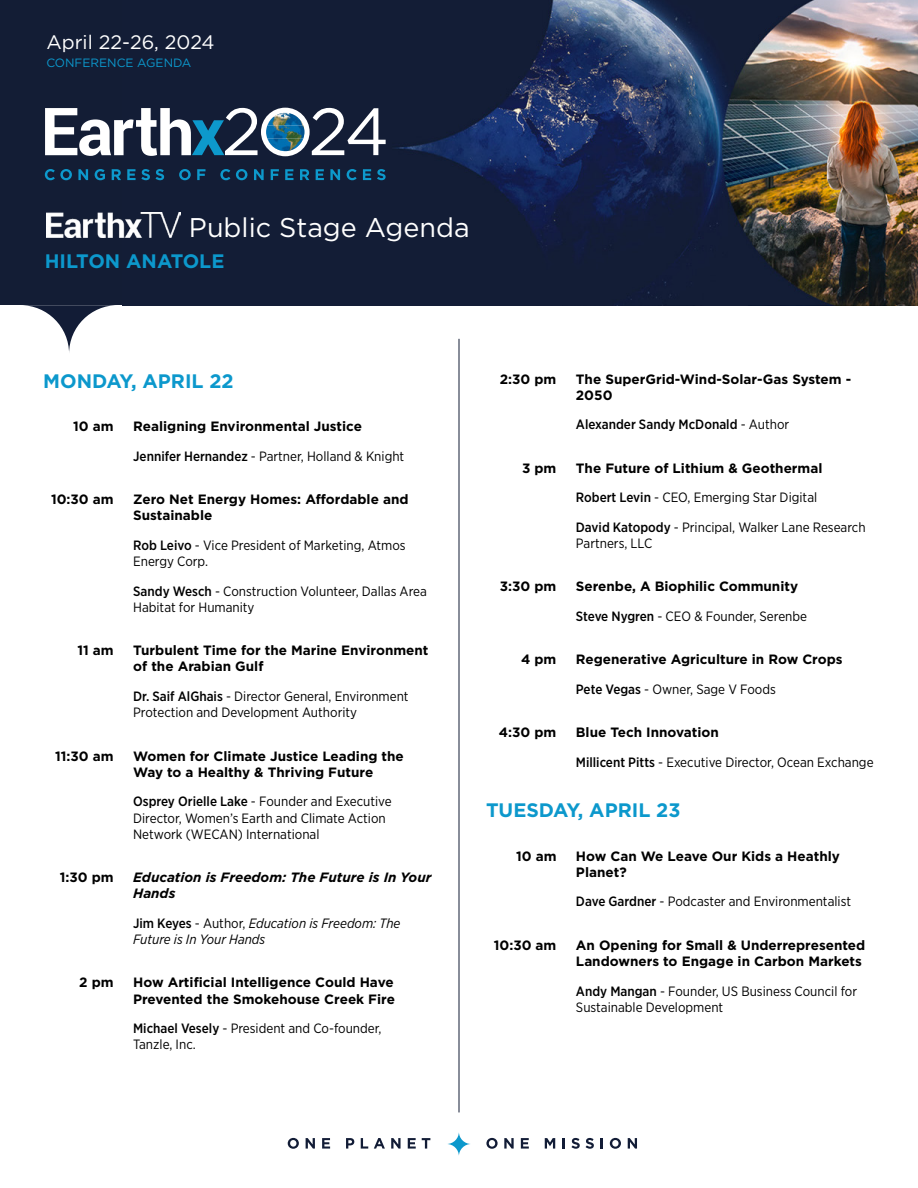
<style>
.page{position:relative;width:918px;height:1188px;background:#fff}
.page>*{position:absolute;margin:0;border:0;box-sizing:border-box;transform-origin:0 0}
.t1{font:27px "Gotham";color:#fff}
.t2{font:700 19.5px "Gotham";color:#0c98cc}
.t3{font:19.5px "Gotham";color:#fff}
.t4{font:13.5px/16.2px "Gotham Narrow";color:#000}
.t5{font:700 13.5px/16.2px "Gotham";color:#000}
.t6{font:italic 13.5px/16.2px "Gotham Narrow";color:#000}
.t7{font:italic 700 13.5px/16.2px "Gotham";color:#000}
.t8{font:500 13.5px "Gotham Narrow";color:#000}
.t9{font:12px "Gotham";color:#0c98cc}
.s1{font-weight:500}
.s2{font-weight:500;font-style:normal}
.s3{font-style:normal}
.s4{font-weight:400}
</style>
<div class="page">
<div style="left:0;top:0;width:918px;height:305px;background:#131d35"></div>
<img style="left:127px;top:0;width:791px;height:305px">
<svg style="left:23px;top:305px;width:92px;height:48px"></svg>
<hr style="left:459px;top:339px;width:1px;height:773px;background:#131d35">
<svg style="left:288px;top:1138px;width:11px;height:11px"></svg>
<svg style="left:306px;top:1138px;width:9px;height:11px"></svg>
<svg style="left:322px;top:1138px;width:8px;height:11px"></svg>
<svg style="left:346px;top:1138px;width:8px;height:11px"></svg>
<svg style="left:361px;top:1138px;width:7px;height:11px"></svg>
<svg style="left:374px;top:1138px;width:11px;height:11px"></svg>
<svg style="left:391px;top:1138px;width:10px;height:11px"></svg>
<svg style="left:408px;top:1138px;width:8px;height:11px"></svg>
<svg style="left:422px;top:1138px;width:8px;height:11px"></svg>
<svg style="left:486px;top:1138px;width:12px;height:11px"></svg>
<svg style="left:504px;top:1138px;width:10px;height:11px"></svg>
<svg style="left:521px;top:1138px;width:8px;height:11px"></svg>
<svg style="left:545px;top:1138px;width:10px;height:11px"></svg>
<svg style="left:563px;top:1138px;width:2px;height:11px"></svg>
<svg style="left:571px;top:1138px;width:9px;height:11px"></svg>
<svg style="left:586px;top:1138px;width:8px;height:11px"></svg>
<svg style="left:601px;top:1138px;width:2px;height:11px"></svg>
<svg style="left:610px;top:1138px;width:11px;height:11px"></svg>
<svg style="left:628px;top:1138px;width:9px;height:11px"></svg>
<svg style="left:447px;top:1132px;width:24px;height:24px"></svg>
<svg style="left:45px;top:169px;width:27px;height:11px"></svg>
<svg style="left:78px;top:169px;width:10px;height:11px"></svg>
<svg style="left:95px;top:169px;width:10px;height:11px"></svg>
<svg style="left:112px;top:169px;width:9px;height:11px"></svg>
<svg style="left:127px;top:169px;width:23px;height:11px"></svg>
<svg style="left:156px;top:169px;width:8px;height:11px"></svg>
<svg style="left:179px;top:169px;width:12px;height:11px"></svg>
<svg style="left:197px;top:169px;width:9px;height:11px"></svg>
<svg style="left:220px;top:169px;width:10px;height:11px"></svg>
<svg style="left:236px;top:169px;width:11px;height:11px"></svg>
<svg style="left:254px;top:169px;width:10px;height:11px"></svg>
<svg style="left:271px;top:169px;width:8px;height:11px"></svg>
<svg style="left:285px;top:169px;width:8px;height:11px"></svg>
<svg style="left:300px;top:169px;width:9px;height:11px"></svg>
<svg style="left:316px;top:169px;width:8px;height:11px"></svg>
<svg style="left:330px;top:169px;width:10px;height:11px"></svg>
<svg style="left:347px;top:169px;width:10px;height:11px"></svg>
<svg style="left:363px;top:169px;width:8px;height:11px"></svg>
<svg style="left:377px;top:169px;width:9px;height:11px"></svg>
<svg style="left:45px;top:108px;width:341px;height:48px"></svg>
<img style="left:267px;top:113px;width:36px;height:13px">
<img style="left:266px;top:126px;width:39px;height:12px">
<img style="left:267px;top:138px;width:36px;height:13px">
<img style="left:46px;top:212px;width:134px;height:26px">
<h2 class="t3" style="left:46px;top:29px;width:170px">April 22-26, 2024</h2>
<p class="t9" style="left:46px;top:55px;width:147px">CONFERENCE AGENDA</p>
<h1 class="t1" style="left:189px;top:210px;width:282px">Public Stage Agenda</h1>
<h2 class="t2" style="left:45px;top:250px;width:181px">HILTON ANATOLE</h2>
<h2 class="t2" style="left:43px;top:370px;width:192px">MONDAY, APRIL 22</h2>
<p class="t5" style="left:73px;top:418px;width:42px">10 am</p>
<p class="t5" style="left:133px;top:418px;width:230px">Realigning Environmental Justice</p>
<p class="t4" style="left:133px;top:448px;width:273px"><span class="s1">Jennifer Hernandez</span> - Partner, Holland &amp; Knight</p>
<p class="t5" style="left:51px;top:491px;width:64px">10:30 am</p>
<p class="t5" style="left:133px;top:491px;width:277px">Zero Net Energy Homes: Affordable and<br>Sustainable</p>
<p class="t4" style="left:133px;top:537px;width:274px"><span class="s1">Rob Leivo</span> - Vice President of Marketing, Atmos<br>Energy Corp.</p>
<p class="t4" style="left:133px;top:583px;width:295px"><span class="s1">Sandy Wesch</span> - Construction Volunteer, Dallas Area<br>Habitat for Humanity</p>
<p class="t5" style="left:77px;top:642px;width:38px">11 am</p>
<p class="t5" style="left:133px;top:642px;width:297px">Turbulent Time for the Marine Environment of the Arabian Gulf</p>
<p class="t4" style="left:133px;top:688px;width:277px"><span class="s1">Dr. Saif AlGhais</span> - Director General, Environment<br>Protection and Development Authority</p>
<p class="t5" style="left:55px;top:747px;width:60px">11:30 am</p>
<p class="t5" style="left:133px;top:747px;width:272px">Women for Climate Justice Leading the<br>Way to a Healthy &amp; Thriving Future</p>
<p class="t4" style="left:133px;top:793px;width:260px"><span class="s1">Osprey Orielle Lake</span> - Founder and Executive<br>Director, Women’s Earth and Climate Action<br>Network (WECAN) International</p>
<p class="t5" style="left:60px;top:869px;width:55px">1:30 pm</p>
<p class="t7" style="left:133px;top:869px;width:300px">Education is Freedom: The Future is In Your<br>Hands</p>
<p class="t6" style="left:133px;top:915px;width:269px"><span class="s2">Jim Keyes</span> <span class="s3">- Author,</span> Education is Freedom: The<br>Future is In Your Hands</p>
<p class="t5" style="left:79px;top:974px;width:36px">2 pm</p>
<p class="t5" style="left:133px;top:974px;width:263px">How Artificial Intelligence Could Have<br>Prevented the Smokehouse Creek Fire</p>
<p class="t4" style="left:133px;top:1020px;width:250px"><span class="s1">Michael Vesely</span> - President and Co-founder,<br>Tanzle, Inc.</p>
<p class="t5" style="left:500px;top:370px;width:58px">2:30 pm</p>
<p class="t5" style="left:576px;top:370px;width:277px">The SuperGrid-Wind-Solar-Gas System -<br>2050</p>
<p class="t8" style="left:576px;top:416px;width:215px">Alexander Sandy McDonald <span class="s4">- Author</span></p>
<p class="t5" style="left:522px;top:459px;width:36px">3 pm</p>
<p class="t5" style="left:576px;top:459px;width:248px">The Future of Lithium &amp; Geothermal</p>
<p class="t4" style="left:576px;top:489px;width:243px"><span class="s1">Robert Levin</span> - CEO, Emerging Star Digital</p>
<p class="t4" style="left:576px;top:519px;width:291px"><span class="s1">David Katopody</span> - Principal, Walker Lane Research<br>Partners, LLC</p>
<p class="t5" style="left:500px;top:578px;width:58px">3:30 pm</p>
<p class="t5" style="left:576px;top:578px;width:224px">Serenbe, A Biophilic Community</p>
<p class="t4" style="left:576px;top:608px;width:233px"><span class="s1">Steve Nygren</span> - CEO &amp; Founder, Serenbe</p>
<p class="t5" style="left:521px;top:651px;width:37px">4 pm</p>
<p class="t5" style="left:576px;top:651px;width:268px">Regenerative Agriculture in Row Crops</p>
<p class="t4" style="left:576px;top:681px;width:201px"><span class="s1">Pete Vegas</span> - Owner, Sage V Foods</p>
<p class="t5" style="left:499px;top:724px;width:59px">4:30 pm</p>
<p class="t5" style="left:576px;top:724px;width:144px">Blue Tech Innovation</p>
<p class="t4" style="left:576px;top:754px;width:299px"><span class="s1">Millicent Pitts</span> - Executive Director, Ocean Exchange</p>
<h2 class="t2" style="left:486px;top:799px;width:196px">TUESDAY, APRIL 23</h2>
<p class="t5" style="left:516px;top:847px;width:42px">10 am</p>
<p class="t5" style="left:576px;top:847px;width:265px">How Can We Leave Our Kids a Heathly<br>Planet?</p>
<p class="t4" style="left:576px;top:893px;width:277px"><span class="s1">Dave Gardner</span> - Podcaster and Environmentalist</p>
<p class="t5" style="left:494px;top:936px;width:64px">10:30 am</p>
<p class="t5" style="left:576px;top:936px;width:291px">An Opening for Small &amp; Underrepresented<br>Landowners to Engage in Carbon Markets</p>
<p class="t4" style="left:576px;top:982px;width:283px"><span class="s1">Andy Mangan</span> - Founder, US Business Council for<br>Sustainable Development</p>
</div>
